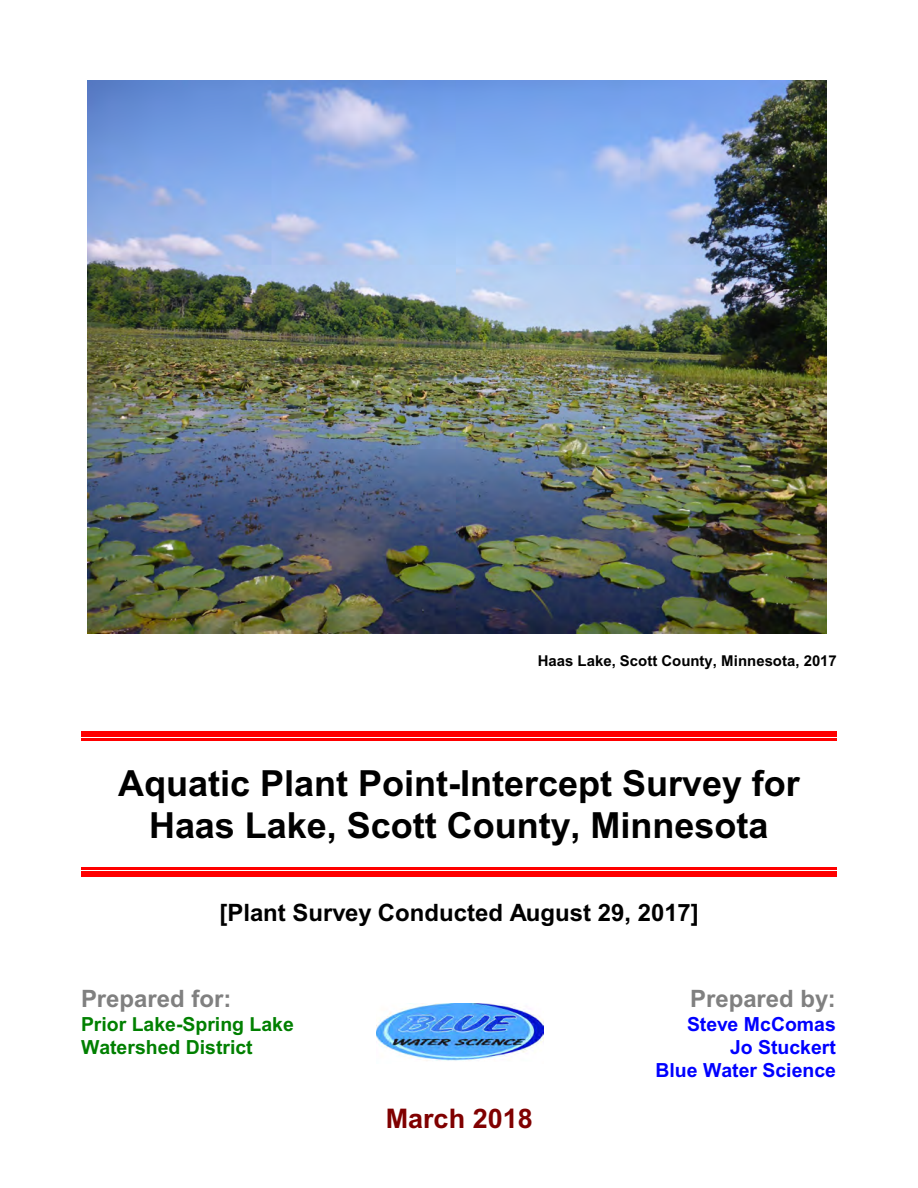
<style>
.page{position:relative;width:918px;height:1188px;background:#fff}
.page>*{position:absolute;margin:0;border:0;box-sizing:border-box;transform-origin:0 0}
.t1{font:700 36px/42.3px "Arial";color:#000;text-align:center}
.t2{font:700 27px "Arial";color:#800000}
.t3{font:700 24px "Arial";color:#000}
.t4{font:700 24px "Arial";color:#808080}
.t5{font:700 19.5px/23.1px "Arial";color:#00f;text-align:right}
.t6{font:700 19.5px/23.1px "Arial";color:#008000}
.t7{font:700 15px "Arial";color:#000}
</style>
<div class="page">
<img style="left:88px;top:81px;width:738px;height:552px">
<div style="left:81px;top:731px;width:756px;height:5px;background:#f00"></div>
<hr style="left:81px;top:738px;width:756px;height:3px;background:#f00">
<hr style="left:81px;top:867px;width:756px;height:2px;background:#f00">
<div style="left:81px;top:871px;width:756px;height:5px;background:#f00"></div>
<img style="left:376px;top:1004px;width:168px;height:57px">
<p class="t7" style="left:538px;top:655px;width:301px">Haas Lake, Scott County, Minnesota, 2017</p>
<p class="t1" style="left:118px;top:765px;width:683px">Aquatic Plant Point-Intercept Survey for<br>Haas Lake, Scott County, Minnesota</p>
<p class="t3" style="left:219px;top:903px;width:481px">[Plant Survey Conducted August 29, 2017]</p>
<p class="t4" style="left:81px;top:990px;width:152px">Prepared for:</p>
<p class="t6" style="left:81px;top:1015px;width:214px">Prior Lake-Spring Lake<br>Watershed District</p>
<p class="t2" style="left:386px;top:1109px;width:148px">March 2018</p>
<p class="t4" style="left:690px;top:990px;width:147px">Prepared by:</p>
<p class="t5" style="left:656px;top:1015px;width:182px">Steve McComas<br>Jo Stuckert<br>Blue Water Science</p>
</div>
